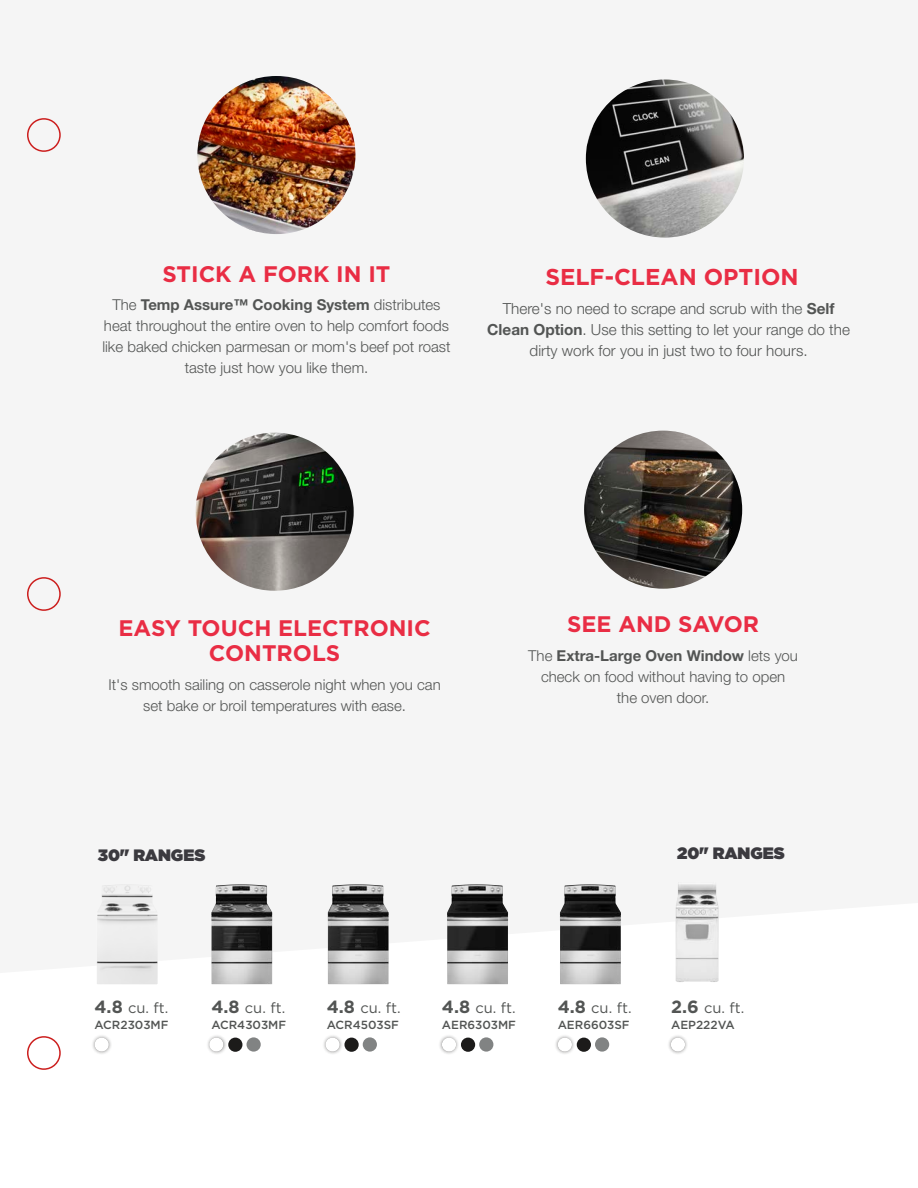
<style>
.page{position:relative;width:918px;height:1188px;background:#f5f5f5}
.page>*{position:absolute;margin:0;border:0;box-sizing:border-box;transform-origin:0 0}
.t1{font:700 22.95px "Gotham";color:#e92d44}
.t2{font:700 22.5px/25.5px "Gotham";color:#e92d44;text-align:center}
.t3{font:900 16.5px "Gotham";color:#3b3a3f}
.t4{font:300 15.3px/21.5px "Helvetica Neue LT Std";color:#535554;text-align:center}
.t5{font:300 15px/21px "Helvetica Neue LT Std";color:#535554;text-align:center}
.t6{font:14.7px "Gotham";color:#535554}
.t7{font:500 11.7px "Gotham";color:#535554}
.s1{font-weight:700}
.s2{font-weight:700;font-size:17.7px}
</style>
<div class="page">
<img style="left:196px;top:433px;width:158px;height:158px;border-radius:79px">
<img style="left:586px;top:80px;width:158px;height:158px;border-radius:79px">
<img style="left:197px;top:76px;width:158px;height:158px;border-radius:79px">
<img style="left:584px;top:431px;width:158px;height:158px;border-radius:79px">
<img style="left:560px;top:884px;width:61px;height:100px">
<div style="left:595px;top:1037px;width:14px;height:15px;background:#818383;border-radius:50%"></div>
<div style="left:577px;top:1038px;width:14px;height:14px;background:#1c1b1a;border-radius:50%"></div>
<div style="left:554px;top:1034px;width:21px;height:21px;background:#1c1b1a;opacity:.45"></div>
<div style="left:557px;top:1036px;width:17px;height:18px;background:#1c1b1a;opacity:.08"></div>
<img style="left:447px;top:884px;width:61px;height:100px">
<div style="left:479px;top:1037px;width:14px;height:15px;background:#818383;border-radius:50%"></div>
<div style="left:461px;top:1038px;width:14px;height:14px;background:#1c1b1a;border-radius:50%"></div>
<div style="left:438px;top:1034px;width:22px;height:21px;background:#1c1b1a;opacity:.45"></div>
<div style="left:441px;top:1036px;width:18px;height:18px;background:#1c1b1a;opacity:.08"></div>
<img style="left:211px;top:884px;width:62px;height:100px">
<div style="left:247px;top:1037px;width:14px;height:15px;background:#818383;border-radius:50%"></div>
<div style="left:228px;top:1038px;width:14px;height:14px;background:#1c1b1a;border-radius:50%"></div>
<div style="left:206px;top:1034px;width:21px;height:21px;background:#fdfdfd"></div>
<div style="left:208px;top:1036px;width:18px;height:18px;background:#1c1b1a;opacity:.08"></div>
<img style="left:328px;top:884px;width:61px;height:100px">
<div style="left:363px;top:1037px;width:14px;height:15px;background:#818383;border-radius:50%"></div>
<div style="left:344px;top:1038px;width:15px;height:14px;background:#1c1b1a;border-radius:50%"></div>
<div style="left:322px;top:1034px;width:21px;height:21px;background:#fdfdfd"></div>
<div style="left:324px;top:1036px;width:18px;height:18px;background:#1c1b1a;opacity:.08"></div>
<img style="left:97px;top:885px;width:61px;height:99px">
<div style="left:91px;top:1034px;width:21px;height:21px;background:#fdfdfd"></div>
<div style="left:93px;top:1036px;width:18px;height:18px;background:#1c1b1a;opacity:.08"></div>
<img style="left:676px;top:884px;width:43px;height:98px">
<div style="left:667px;top:1034px;width:21px;height:21px;background:#1c1b1a;opacity:.45"></div>
<div style="left:670px;top:1036px;width:18px;height:18px;background:#1c1b1a;opacity:.08"></div>
<div style="left:27px;top:118px;width:34px;height:34px;border:2px solid #cc1f1e;border-radius:50%"></div>
<div style="left:27px;top:577px;width:34px;height:34px;border:2px solid #cc1f1e;border-radius:50%"></div>
<div style="left:27px;top:1036px;width:34px;height:34px;border:2px solid #cc1f1e;border-radius:50%"></div>
<h2 class="t2" style="left:162px;top:261px;width:230px">STICK A FORK IN IT</h2>
<p class="t5" style="left:102px;top:294px;width:350px">The <span class="s1">Temp Assure™ Cooking System</span> distributes heat throughout the entire oven to help comfort foods like baked chicken parmesan or mom's beef pot roast taste just how you like them.</p>
<h1 class="t1" style="left:545px;top:261px;width:255px">SELF-CLEAN OPTION</h1>
<p class="t4" style="left:487px;top:297px;width:364px">There's no need to scrape and scrub with the <span class="s1">Self<br>Clean Option</span>. Use this setting to let your range do the dirty work for you in just two to four hours.</p>
<h2 class="t2" style="left:119px;top:615px;width:314px">EASY TOUCH ELECTRONIC<br>CONTROLS</h2>
<p class="t5" style="left:109px;top:674px;width:334px">It's smooth sailing on casserole night when you can set bake or broil temperatures with ease.</p>
<h2 class="t2" style="left:567px;top:611px;width:194px">SEE AND SAVOR</h2>
<p class="t5" style="left:528px;top:645px;width:271px">The <span class="s1">Extra-Large Oven Window</span> lets you check on food without having to open<br>the oven door.</p>
<p class="t3" style="left:98px;top:843px;width:109px">30" RANGES</p>
<p class="t3" style="left:677px;top:841px;width:109px">20" RANGES</p>
<p class="t6" style="left:94px;top:998px;width:75px"><span class="s2">4.8</span> cu. ft.</p>
<p class="t7" style="left:94px;top:1017px;width:76px">ACR2303MF</p>
<p class="t6" style="left:211px;top:998px;width:75px"><span class="s2">4.8</span> cu. ft.</p>
<p class="t7" style="left:211px;top:1017px;width:76px">ACR4303MF</p>
<p class="t6" style="left:327px;top:998px;width:75px"><span class="s2">4.8</span> cu. ft.</p>
<p class="t7" style="left:327px;top:1017px;width:74px">ACR4503SF</p>
<p class="t6" style="left:442px;top:998px;width:75px"><span class="s2">4.8</span> cu. ft.</p>
<p class="t7" style="left:442px;top:1017px;width:76px">AER6303MF</p>
<p class="t6" style="left:558px;top:998px;width:75px"><span class="s2">4.8</span> cu. ft.</p>
<p class="t7" style="left:558px;top:1017px;width:74px">AER6603SF</p>
<p class="t6" style="left:671px;top:998px;width:75px"><span class="s2">2.6</span> cu. ft.</p>
<p class="t7" style="left:671px;top:1017px;width:65px">AEP222VA</p>
</div>
